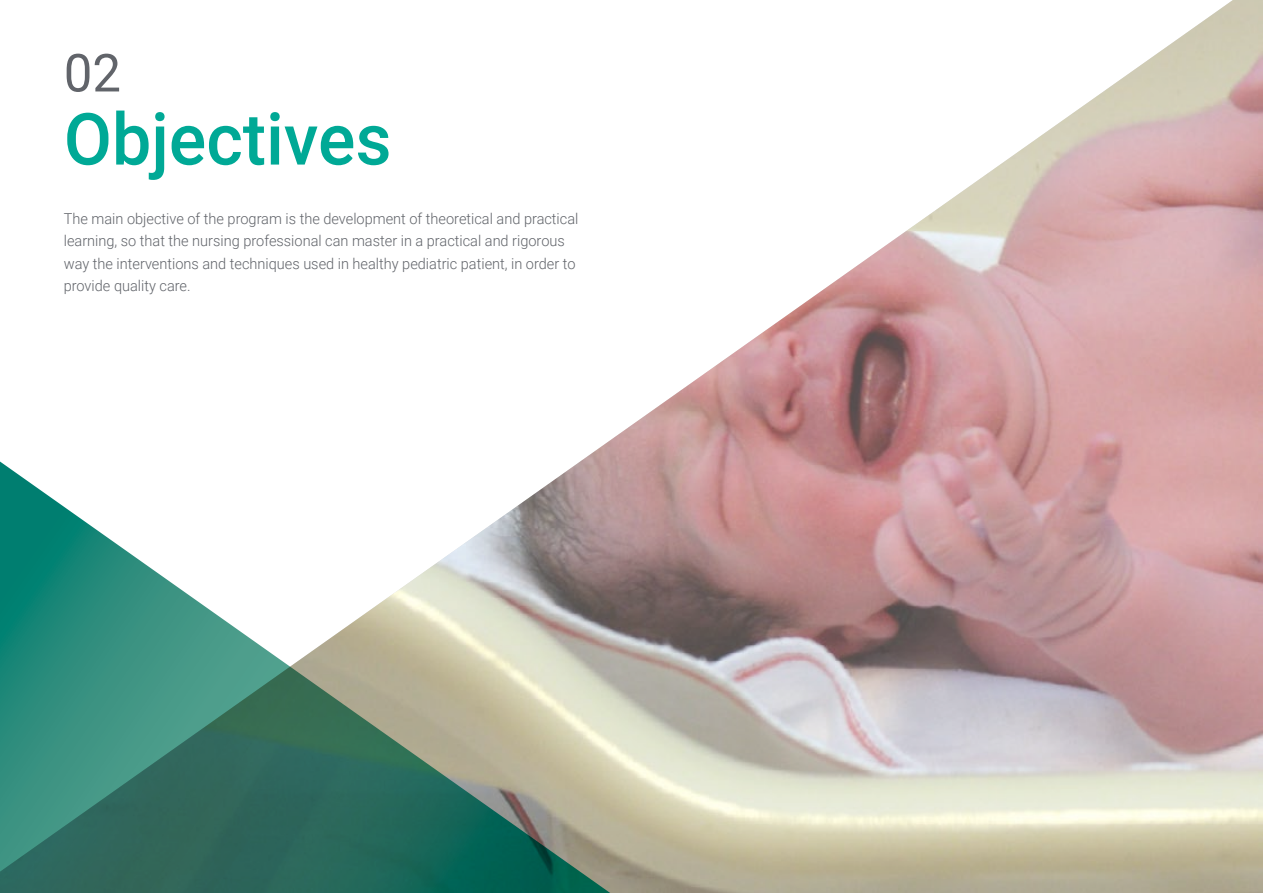
<style>
.page{position:relative;width:1263px;height:893px;background:#fff}
.page>*{position:absolute;margin:0;border:0;box-sizing:border-box;transform-origin:0 0}
.t1{font:500 72px "Roboto";color:#00a996}
.t2{font:52.5px "Roboto";color:#61646a}
.t3{font:300 15px/22.5px "Roboto";color:#61646a}
</style>
<div class="page">
<img style="left:602px;top:0;width:661px;height:893px">
<svg style="left:0;top:446px;width:640px;height:447px"></svg>
<h2 class="t2" style="left:64px;top:36px;width:59px">02</h2>
<h1 class="t1" style="left:64px;top:89px;width:329px">Objectives</h1>
<p class="t3" style="left:64px;top:207px;width:516px">The main objective of the program is the development of theoretical and practical learning, so that the nursing professional can master in a practical and rigorous way the interventions and techniques used in healthy pediatric patient, in order to provide quality care.</p>
</div>
